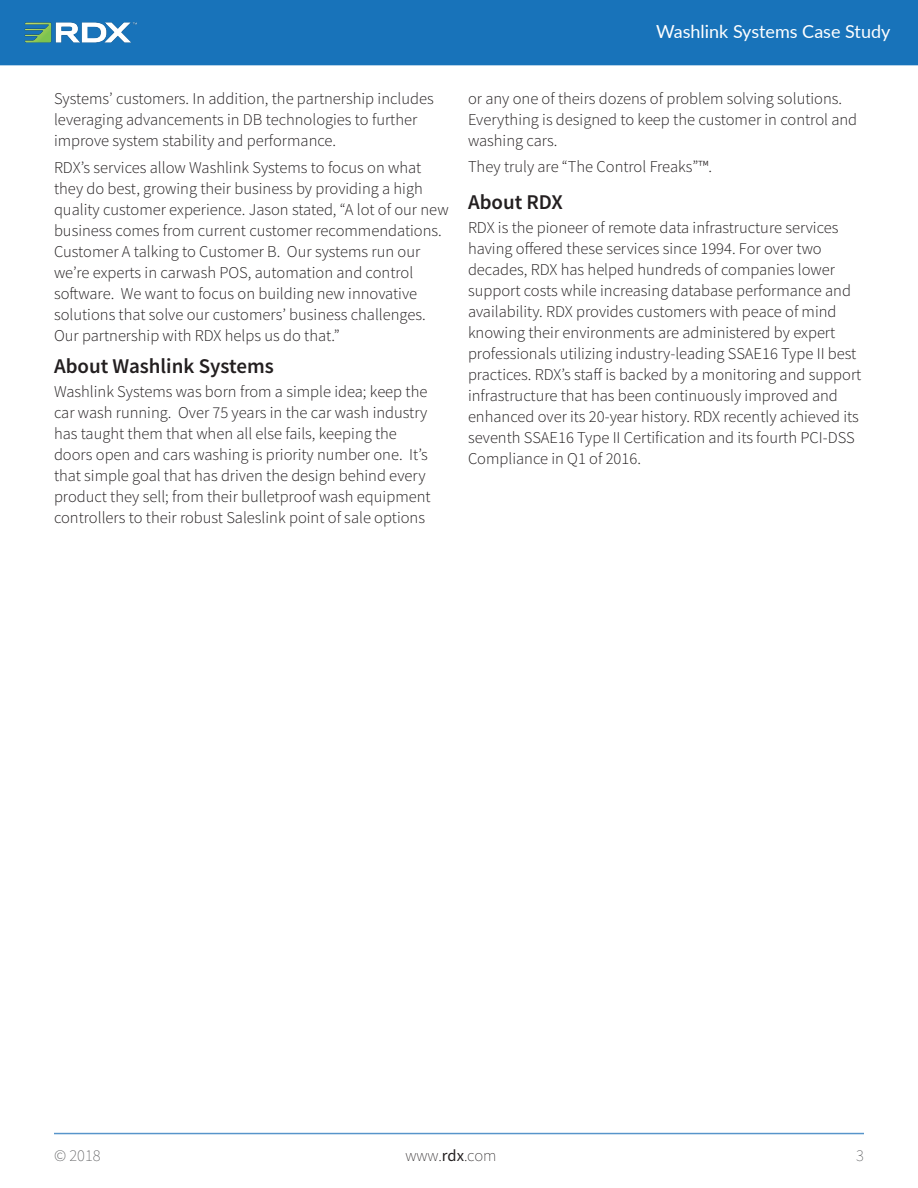
<style>
.page{position:relative;width:918px;height:1188px;background:#fff}
.page>*{position:absolute;margin:0;border:0;box-sizing:border-box;transform-origin:0 0}
.t1{font:600 21px "Source Sans Pro";color:#231f20}
.t2{font:18px "Lato";color:#fff}
.t3{font:300 16.5px/21px "Source Sans Pro";color:#231f20}
.t4{font:200 16.5px "Source Sans Pro";color:#231f20}
.t5{font:200 16.5px "Source Sans Pro";color:#57585a}
.s1{font-weight:400}
</style>
<div class="page">
<div style="left:0;top:0;width:918px;height:65px;background:#1672ba"></div>
<img style="left:24px;top:22px;width:113px;height:21px">
<hr style="left:54px;top:1133px;width:810px;height:1px;background:#2072ba">
<p class="t2" style="left:656px;top:18px;width:236px">Washlink Systems Case Study</p>
<p class="t3" style="left:54px;top:88px;width:381px">Systems’ customers. In addition, the partnership includes leveraging advancements in DB technologies to further improve system stability and performance.</p>
<p class="t3" style="left:54px;top:157px;width:396px">RDX’s services allow Washlink Systems to focus on what they do best, growing their business by providing a high quality customer experience. Jason stated, “A lot of our new business comes from current customer recommendations.<br>Customer A talking to Customer B. Our systems run our we’re experts in carwash POS, automation and control software. We want to focus on building new innovative solutions that solve our customers’ business challenges.<br>Our partnership with RDX helps us do that.”</p>
<p class="t1" style="left:54px;top:352px;width:221px">About Washlink Systems</p>
<p class="t3" style="left:54px;top:381px;width:378px">Washlink Systems was born from a simple idea; keep the car wash running. Over 75 years in the car wash industry has taught them that when all else fails, keeping the doors open and cars washing is priority number one. It’s that simple goal that has driven the design behind every product they sell; from their bulletproof wash equipment controllers to their robust Saleslink point of sale options</p>
<p class="t3" style="left:468px;top:88px;width:391px">or any one of theirs dozens of problem solving solutions.<br>Everything is designed to keep the customer in control and washing cars.</p>
<p class="t3" style="left:468px;top:156px;width:246px">They truly are “The Control Freaks”™.</p>
<p class="t1" style="left:468px;top:188px;width:96px">About RDX</p>
<p class="t3" style="left:468px;top:217px;width:395px">RDX is the pioneer of remote data infrastructure services having offered these services since 1994. For over two decades, RDX has helped hundreds of companies lower support costs while increasing database performance and availability. RDX provides customers with peace of mind knowing their environments are administered by expert professionals utilizing industry-leading SSAE16 Type II best practices. RDX’s staff is backed by a monitoring and support infrastructure that has been continuously improved and enhanced over its 20-year history. RDX recently achieved its seventh SSAE16 Type II Certification and its fourth PCI-DSS Compliance in Q1 of 2016.</p>
<p class="t5" style="left:54px;top:1146px;width:48px">© 2018</p>
<p class="t4" style="left:405px;top:1146px;width:93px">www.<span class="s1">rdx</span>.com</p>
<p class="t5" style="left:856px;top:1146px;width:9px">3</p>
</div>
